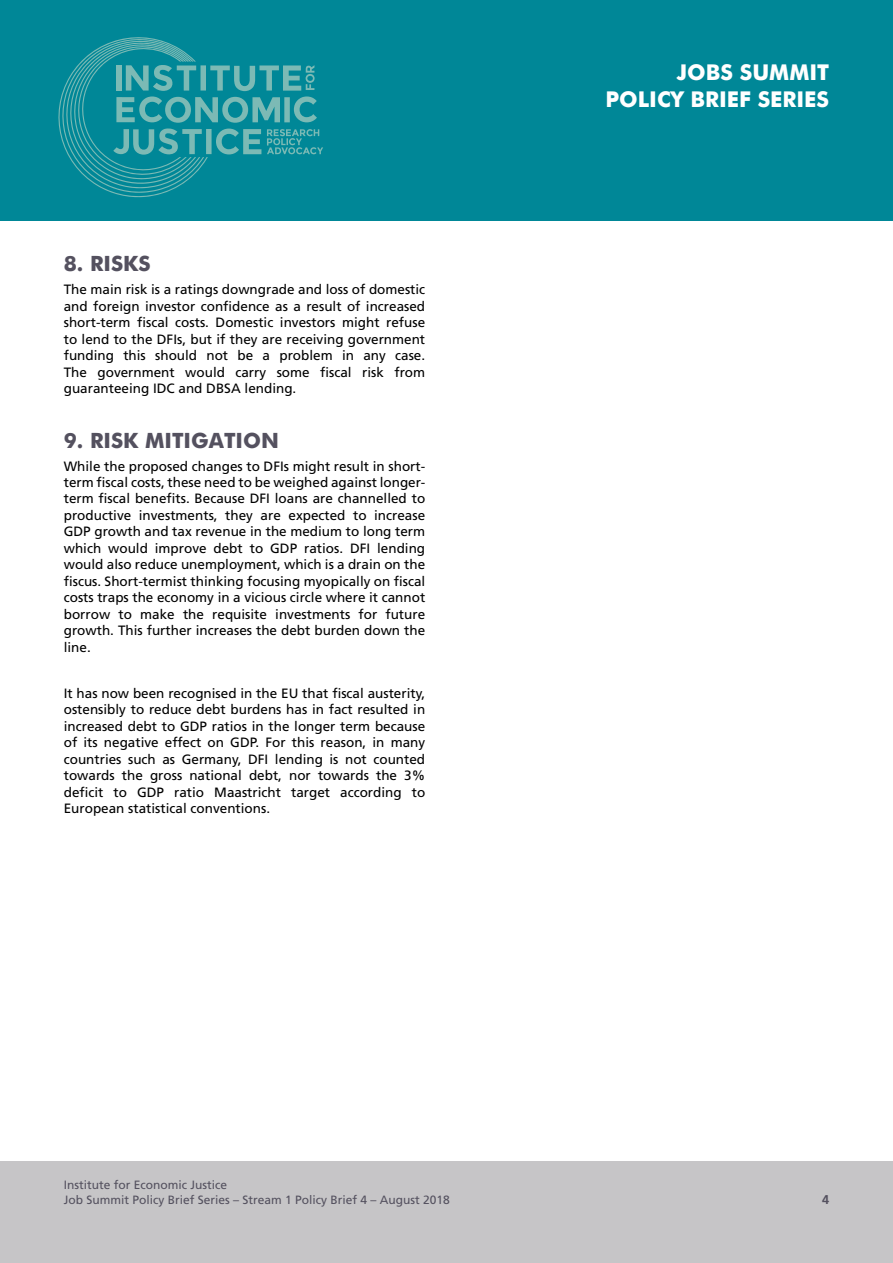
<style>
.page{position:relative;width:893px;height:1263px;background:#fff}
.page>*{position:absolute;margin:0;border:0;box-sizing:border-box;transform-origin:0 0}
.t1{font:700 21.75px/26.5px "Futura";color:#fff;text-align:right}
.t2{font:700 21px "Futura";color:#54515f}
.t3{font:13.5px/16.5px "Frutiger LT Std";color:#000;text-align:justify}
.t4{font:700 12.75px "Frutiger LT Std";color:#54515f}
.t5{font:12px/15px "Frutiger LT Std";color:#54515f}
</style>
<div class="page">
<div style="left:0;top:0;width:893px;height:221px;background:#008797"></div>
<svg style="left:58px;top:37px;width:265px;height:161px"></svg>
<div style="left:0;top:1161px;width:893px;height:102px;background:#c6c5c7"></div>
<h2 class="t2" style="left:64px;top:248px;width:88px">8. RISKS</h2>
<p class="t3" style="left:64px;top:281px;width:363px">The main risk is a ratings downgrade and loss of domestic and foreign investor confidence as a result of increased short-term fiscal costs. Domestic investors might refuse to lend to the DFIs, but if they are receiving government funding this should not be a problem in any case.<br>The government would carry some fiscal risk from guaranteeing IDC and DBSA lending.</p>
<h2 class="t2" style="left:64px;top:425px;width:217px">9. RISK MITIGATION</h2>
<p class="t3" style="left:64px;top:458px;width:363px">While the proposed changes to DFIs might result in short&shy;term fiscal costs, these need to be weighed against longer&shy;term fiscal benefits. Because DFI loans are channelled to productive investments, they are expected to increase GDP growth and tax revenue in the medium to long term which would improve debt to GDP ratios. DFI lending would also reduce unemployment, which is a drain on the fiscus. Short-termist thinking focusing myopically on fiscal costs traps the economy in a vicious circle where it cannot borrow to make the requisite investments for future growth. This further increases the debt burden down the line.</p>
<p class="t3" style="left:64px;top:685px;width:363px">It has now been recognised in the EU that fiscal austerity, ostensibly to reduce debt burdens has in fact resulted in increased debt to GDP ratios in the longer term because of its negative effect on GDP. For this reason, in many countries such as Germany, DFI lending is not counted towards the gross national debt, nor towards the 3% deficit to GDP ratio Maastricht target according to European statistical conventions.</p>
<p class="t5" style="left:64px;top:1177px;width:388px">Institute for Economic Justice<br>Job Summit Policy Brief Series – Stream 1 Policy Brief 4 – August 2018</p>
<h1 class="t1" style="left:605px;top:58px;width:225px">JOBS SUMMIT<br>POLICY BRIEF SERIES</h1>
<p class="t4" style="left:822px;top:1192px;width:9px">4</p>
</div>
